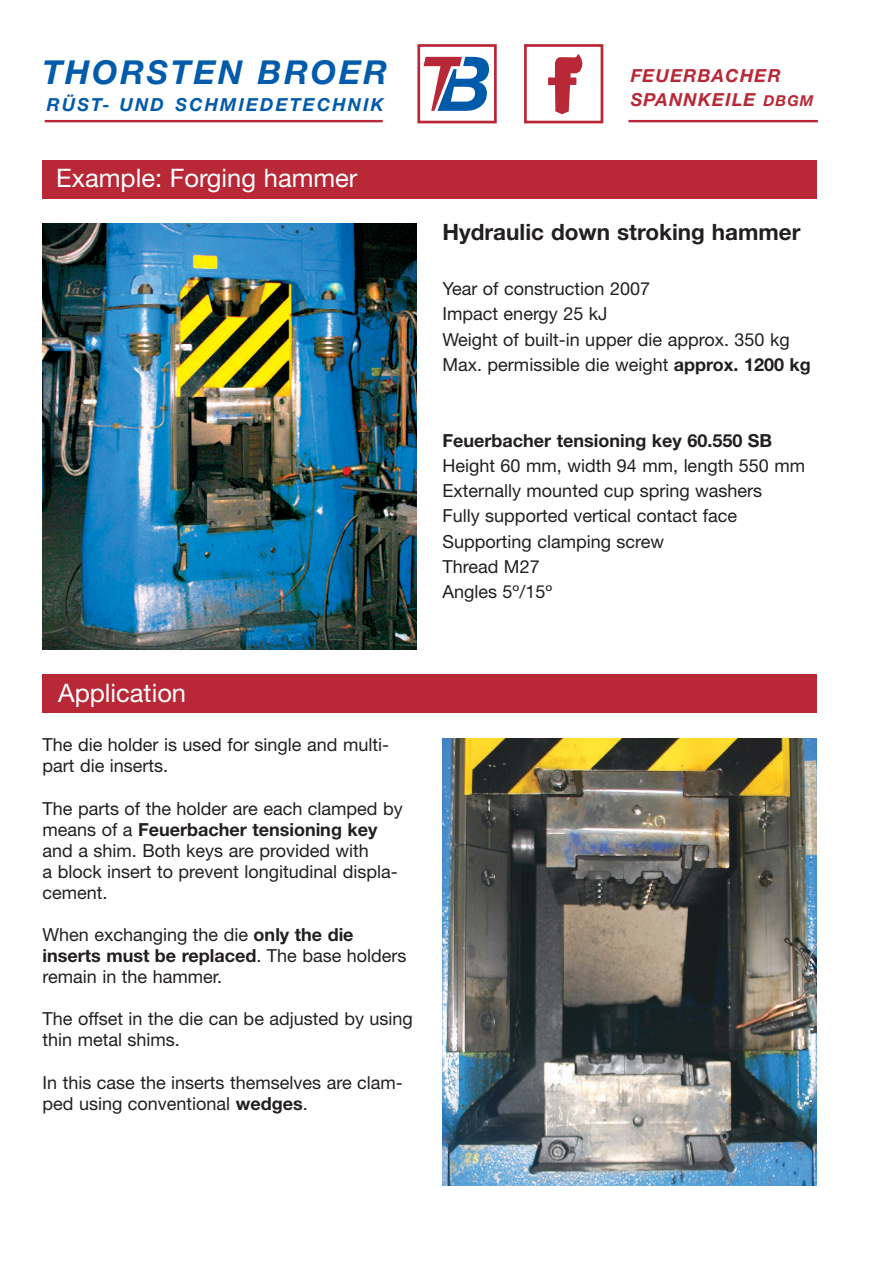
<style>
.page{position:relative;width:893px;height:1262px;background:#fff}
.page>*{position:absolute;margin:0;border:0;box-sizing:border-box;transform-origin:0 0}
.t1{font:italic 700 33px "Helvetica Neue";letter-spacing:.08em;color:#005bab}
.t2{font:25.5px "Helvetica Neue";color:#fff}
.t3{font:700 22.5px "Helvetica Neue";color:#231f20}
.t4{font:18px/21px "Helvetica Neue";color:#231f20}
.t5{font:700 18px "Helvetica Neue";color:#231f20}
.t6{font:italic 700 18px/24px "Helvetica Neue";letter-spacing:.065em;color:#b82837}
.t7{font:italic 700 18px "Helvetica Neue";letter-spacing:.115em;color:#005bab}
.s1{font-size:15px}
.s2{font-weight:700}
</style>
<div class="page">
<img style="left:42px;top:44px;width:776px;height:1142px">
<h1 class="t1" style="left:43px;top:60px;width:346px">THORSTEN BROER</h1>
<p class="t7" style="left:47px;top:98px;width:338px">RÜST- UND SCHMIEDETECHNIK</p>
<h2 class="t2" style="left:56px;top:169px;width:303px">Example: Forging hammer</h2>
<p class="t6" style="left:630px;top:66px;width:184px">FEUERBACHER<br>SPANNKEILE <span class="s1">DBGM</span></p>
<p class="t3" style="left:442px;top:224px;width:359px">Hydraulic down stroking hammer</p>
<p class="t4" style="left:442px;top:278px;width:370px;line-height:25.2px">Year of construction 2007<br>Impact energy 25 kJ<br>Weight of built-in upper die approx. 350 kg<br>Max. permissible die weight <span class="s2">approx. 1200 kg</span></p>
<p class="t5" style="left:442px;top:434px;width:331px">Feuerbacher tensioning key 60.550 SB</p>
<p class="t4" style="left:442px;top:454px;width:364px;line-height:25.2px">Height 60 mm, width 94 mm, length 550 mm<br>Externally mounted cup spring washers<br>Fully supported vertical contact face<br>Supporting clamping screw<br>Thread M27<br>Angles 5º/15º</p>
<h2 class="t2" style="left:58px;top:684px;width:129px">Application</h2>
<p class="t4" style="left:43px;top:736px;width:348px">The die holder is used for single and multi&shy;part die inserts.</p>
<p class="t4" style="left:43px;top:799px;width:362px">The parts of the holder are each clamped by means of a <span class="s2">Feuerbacher tensioning key </span>and a shim. Both keys are provided with<br>a block insert to prevent longitudinal displa&shy;cement.</p>
<p class="t4" style="left:43px;top:926px;width:365px">When exchanging the die <span class="s2">only the die inserts must be replaced</span>. The base holders remain in the hammer.</p>
<p class="t4" style="left:43px;top:1010px;width:372px">The offset in the die can be adjusted by using thin metal shims.</p>
<p class="t4" style="left:43px;top:1073px;width:362px">In this case the inserts themselves are clam&shy;ped using conventional <span class="s2">wedges</span>.</p>
</div>
